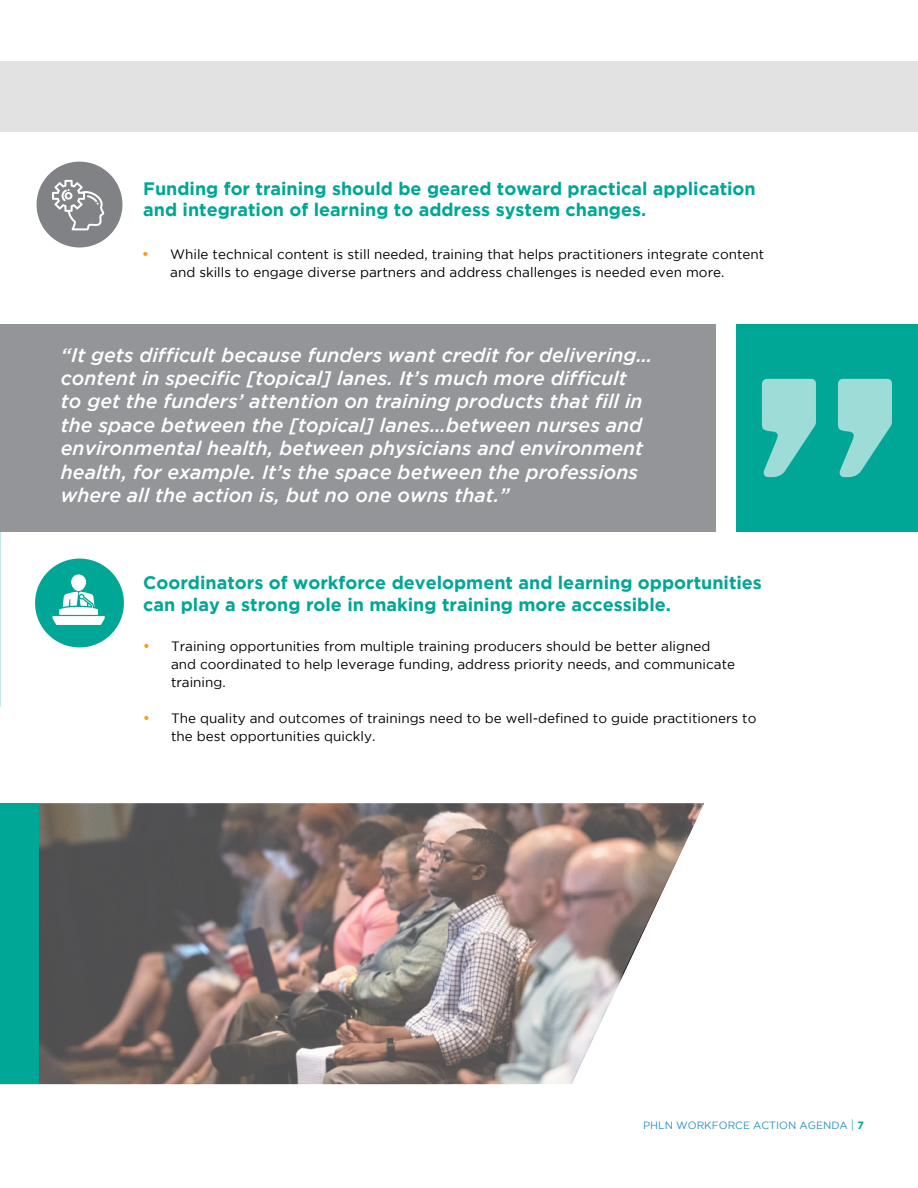
<style>
.page{position:relative;width:918px;height:1188px;background:#fff}
.page>*{position:absolute;margin:0;border:0;box-sizing:border-box;transform-origin:0 0}
.t1{font:italic 500 19.5px/23.4px "Gotham";color:#fff}
.t2{font:700 18px/21.6px "Gotham";color:#00a796}
.t3{font:13.5px/18px "Gotham";color:#000}
.t4{font:10.5px "Gotham";color:#298fc2}
.s1{font-family:"Libre Franklin";font-weight:900;color:#f99f1e}
.s2{font-weight:300;font-size:12px;color:#00a796}
.s3{font-weight:700;color:#00a796}
</style>
<div class="page">
<div style="left:0;top:61px;width:918px;height:71px;background:#e2e2e3"></div>
<div style="left:0;top:324px;width:716px;height:207px;background:#939598"></div>
<div style="left:737px;top:324px;width:181px;height:208px;background:#00a796"></div>
<svg style="left:762px;top:379px;width:130px;height:98px"></svg>
<img style="left:39px;top:803px;width:665px;height:281px">
<div style="left:0;top:803px;width:39px;height:281px;background:#00a796"></div>
<div style="left:35px;top:160px;width:89px;height:89px;background:#808285;border-radius:50%"></div>
<div style="left:34px;top:159px;width:91px;height:91px;border:3px solid #fff;border-radius:50%"></div>
<div style="left:35px;top:559px;width:89px;height:88px;background:#00a796;border-radius:50%"></div>
<svg style="left:52px;top:180px;width:52px;height:50px"></svg>
<div style="left:71px;top:574px;width:15px;height:17px;background:#fff;border-radius:50%"></div>
<svg style="left:52px;top:592px;width:53px;height:33px"></svg>
<h2 class="t2" style="left:143px;top:177px;width:614px">Funding for training should be geared toward practical application and integration of learning to address system changes.</h2>
<p class="t3" style="left:170px;top:245px;width:596px;text-indent:-27px"><span class="s1">•</span> While technical content is still needed, training that helps practitioners integrate content and skills to engage diverse partners and address challenges is needed even more.</p>
<p class="t1" style="left:61px;top:343px;width:593px">“It gets difficult because funders want credit for delivering… content in specific [topical] lanes. It’s much more difficult<br>to get the funders’ attention on training products that fill in the space between the [topical] lanes…between nurses and environmental health, between physicians and environment health, for example. It’s the space between the professions where all the action is, but no one owns that.”</p>
<h2 class="t2" style="left:143px;top:571px;width:620px">Coordinators of workforce development and learning opportunities can play a strong role in making training more accessible.</h2>
<p class="t3" style="left:171px;top:637px;width:566px;text-indent:-27px"><span class="s1">•</span> Training opportunities from multiple training producers should be better aligned and coordinated to help leverage funding, address priority needs, and communicate training.</p>
<p class="t3" style="left:171px;top:709px;width:587px;text-indent:-27px"><span class="s1">•</span> The quality and outcomes of trainings need to be well-defined to guide practitioners to the best opportunities quickly.</p>
<p class="t4" style="left:643px;top:1120px;width:222px">PHLN WORKFORCE ACTION AGENDA <span class="s2">|</span> <span class="s3">7</span></p>
</div>
